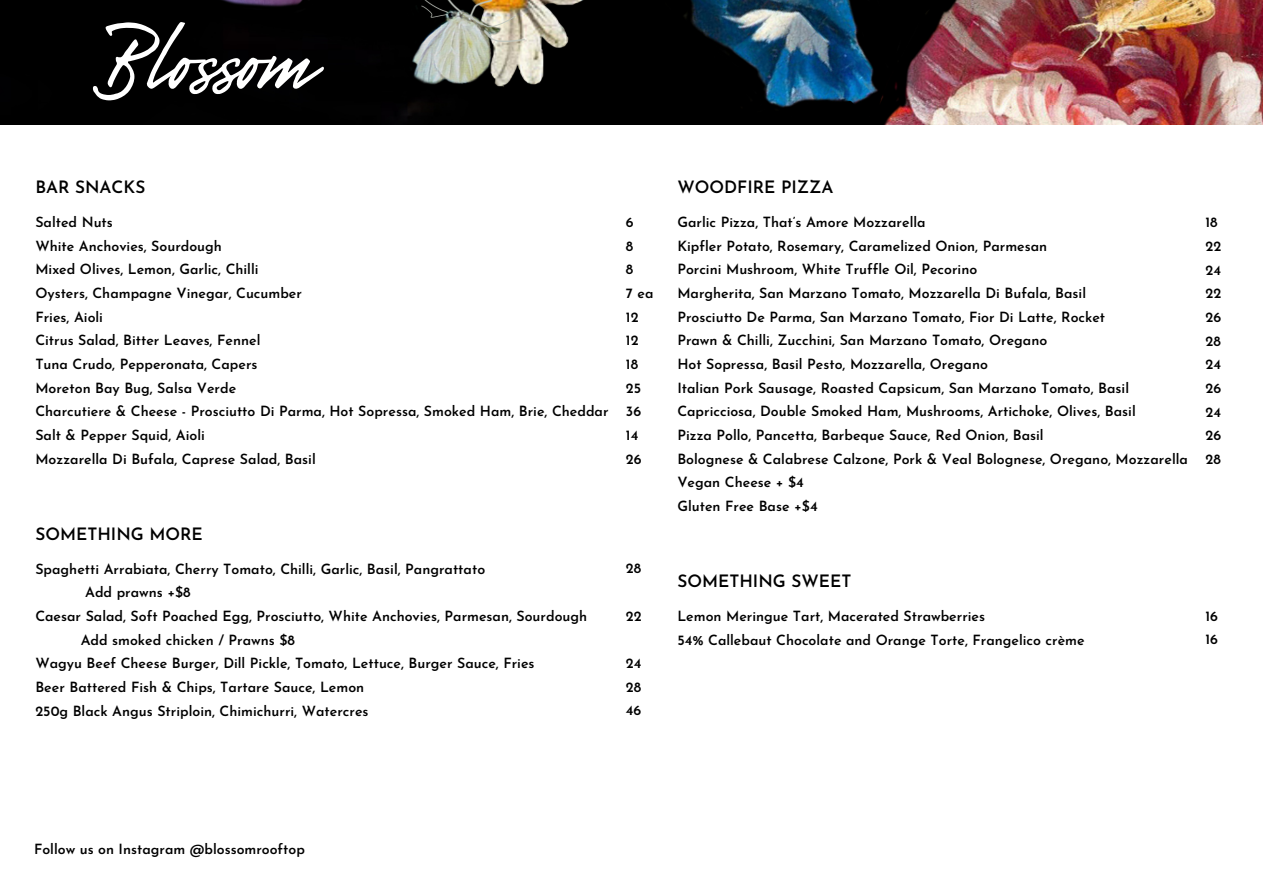
<style>
.page{position:relative;width:1263px;height:894px;background:#fff}
.page>*{position:absolute;margin:0;border:0;box-sizing:border-box;transform-origin:0 0}
.t1{font:107.55px "Gentlemens Script";color:#fff}
.t2{font:600 17.1px "Josefin Sans";color:#000}
.t3{font:600 14.1px/23.7px "Josefin Sans";color:#000}
</style>
<div class="page">
<img style="left:0;top:0;width:1263px;height:125px">
<h1 class="t1" style="left:93px;top:3px;width:224px">Blossom</h1>
<p class="t2" style="left:35px;top:175px;width:112px">BAR SNACKS</p>
<p class="t3" style="left:35px;top:209px;width:575px">Salted Nuts<br>White Anchovies, Sourdough<br>Mixed Olives, Lemon, Garlic, Chilli<br>Oysters, Champagne Vinegar, Cucumber<br>Fries, Aioli<br>Citrus Salad, Bitter Leaves, Fennel<br>Tuna Crudo, Pepperonata, Capers<br>Moreton Bay Bug, Salsa Verde<br>Charcutiere &amp; Cheese - Prosciutto Di Parma, Hot Sopressa, Smoked Ham, Brie, Cheddar Salt &amp; Pepper Squid, Aioli<br>Mozzarella Di Bufala, Caprese Salad, Basil</p>
<p class="t3" style="left:626px;top:209px;width:29px">6<br>8<br>8<br>7 ea<br>12<br>12<br>18<br>25<br>36<br>14<br>26</p>
<p class="t2" style="left:35px;top:521px;width:169px">SOMETHING MORE</p>
<p class="t3" style="left:35px;top:555px;width:451px">Spaghetti Arrabiata, Cherry Tomato, Chilli, Garlic, Basil, Pangrattato</p>
<p class="t3" style="left:85px;top:579px;width:107px">Add prawns +$8</p>
<p class="t3" style="left:35px;top:602px;width:553px">Caesar Salad, Soft Poached Egg, Prosciutto, White Anchovies, Parmesan, Sourdough</p>
<p class="t3" style="left:81px;top:626px;width:216px">Add smoked chicken / Prawns $8</p>
<p class="t3" style="left:35px;top:650px;width:501px">Wagyu Beef Cheese Burger, Dill Pickle, Tomato, Lettuce, Burger Sauce, Fries</p>
<p class="t3" style="left:35px;top:673px;width:330px">Beer Battered Fish &amp; Chips, Tartare Sauce, Lemon</p>
<p class="t3" style="left:35px;top:697px;width:335px">250g Black Angus Striploin, Chimichurri, Watercres</p>
<p class="t3" style="left:626px;top:555px;width:17px">28</p>
<p class="t3" style="left:626px;top:602px;width:17px">22</p>
<p class="t3" style="left:626px;top:650px;width:17px;text-align:justify">24<br>28<br>46</p>
<p class="t2" style="left:677px;top:175px;width:158px">WOODFIRE PIZZA</p>
<p class="t3" style="left:677px;top:209px;width:512px">Garlic Pizza, That’s Amore Mozzarella<br>Kipfler Potato, Rosemary, Caramelized Onion, Parmesan<br>Porcini Mushroom, White Truffle Oil, Pecorino<br>Margherita, San Marzano Tomato, Mozzarella Di Bufala, Basil<br>Prosciutto De Parma, San Marzano Tomato, Fior Di Latte, Rocket<br>Prawn &amp; Chilli, Zucchini, San Marzano Tomato, Oregano<br>Hot Sopressa, Basil Pesto, Mozzarella, Oregano<br>Italian Pork Sausage, Roasted Capsicum, San Marzano Tomato, Basil Capricciosa, Double Smoked Ham, Mushrooms, Artichoke, Olives, Basil<br>Pizza Pollo, Pancetta, Barbeque Sauce, Red Onion, Basil<br>Bolognese &amp; Calabrese Calzone, Pork &amp; Veal Bolognese, Oregano, Mozzarella Vegan Cheese + $4<br>Gluten Free Base +$4</p>
<p class="t3" style="left:1205px;top:209px;width:17px">18<br>22<br>24<br>22<br>26<br>28<br>24<br>26<br>24<br>26<br>28</p>
<p class="t2" style="left:677px;top:568px;width:175px">SOMETHING SWEET</p>
<p class="t3" style="left:677px;top:602px;width:409px">Lemon Meringue Tart, Macerated Strawberries<br>54% Callebaut Chocolate and Orange Torte, Frangelico crème</p>
<p class="t3" style="left:1205px;top:602px;width:14px">16<br>16</p>
<p class="t3" style="left:34px;top:835px;width:272px">Follow us on Instagram @blossomrooftop</p>
</div>
